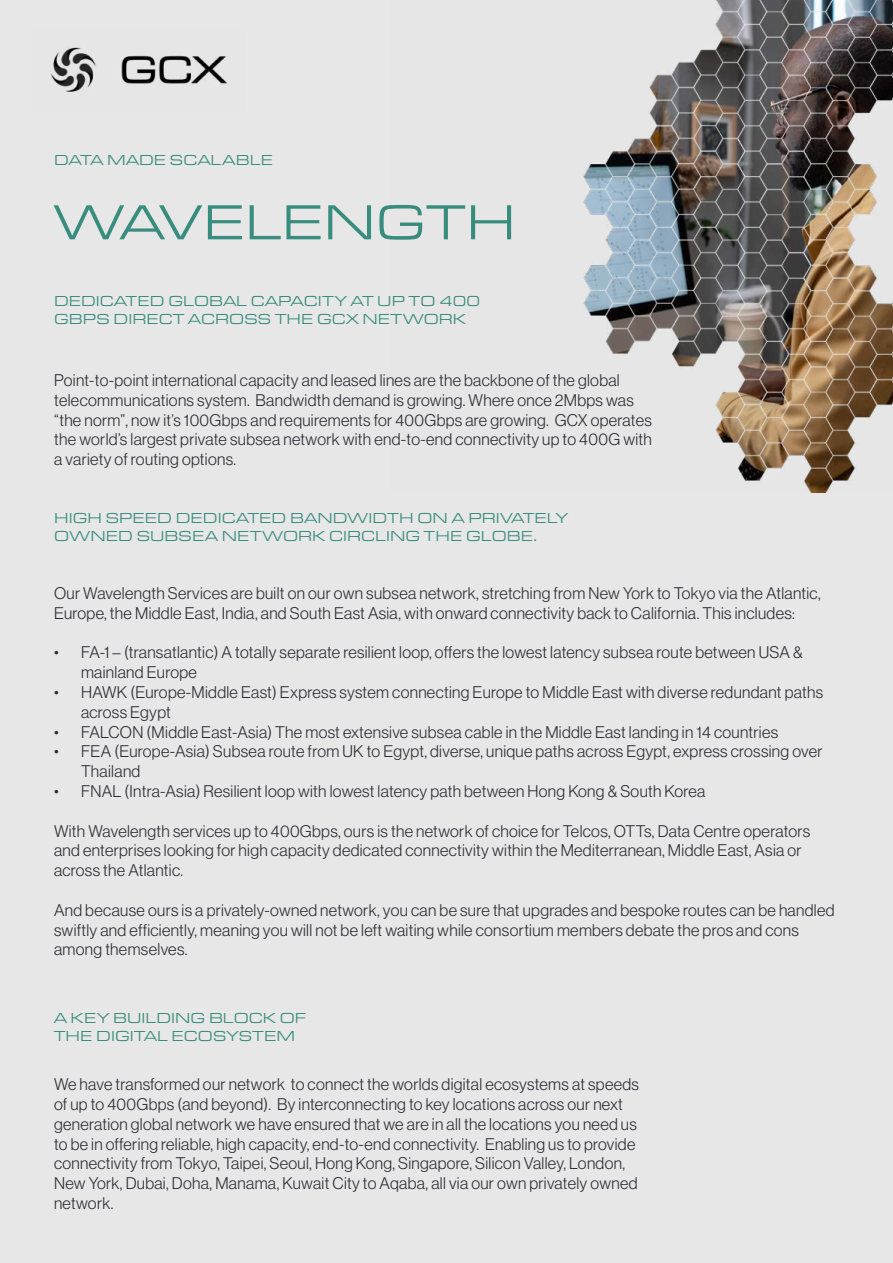
<style>
.page{position:relative;width:893px;height:1263px;background:#e7e7e7}
.page>*{position:absolute;margin:0;border:0;box-sizing:border-box;transform-origin:0 0}
.t1{font:51px "Eurostile Ext";color:#398d7e}
.t2{font:16.5px/19.8px "N Haas Grotesk DS Pro 45 Lt";letter-spacing:.02em;color:#2c2c33}
.t3{font:15px/18px "Eurostile Ext";color:#398d7e}
</style>
<div class="page">
<img style="left:50px;top:47px;width:177px;height:45px">
<img style="left:583px;top:0;width:310px;height:492px">
<p class="t3" style="left:54px;top:150px;width:220px">DATA MADE SCALABLE</p>
<h1 class="t1" style="left:54px;top:186px;width:463px">WAVELENGTH</h1>
<p class="t3" style="left:54px;top:291px;width:427px">DEDICATED GLOBAL CAPACITY AT UP TO 400<br>GBPS DIRECT ACROSS THE GCX NETWORK</p>
<p class="t2" style="left:54px;top:370px;width:599px">Point-to-point international capacity and leased lines are the backbone of the global telecommunications system. Bandwidth demand is growing. Where once 2Mbps was “the norm”, now it’s 100Gbps and requirements for 400Gbps are growing. GCX operates the world’s largest private subsea network with end-to-end connectivity up to 400G with a variety of routing options.</p>
<p class="t3" style="left:54px;top:508px;width:515px">HIGH SPEED DEDICATED BANDWIDTH ON A PRIVATELY<br>OWNED SUBSEA NETWORK CIRCLING THE GLOBE.</p>
<p class="t2" style="left:54px;top:583px;width:768px">Our Wavelength Services are built on our own subsea network, stretching from New York to Tokyo via the Atlantic,<br>Europe, the Middle East, India, and South East Asia, with onward connectivity back to California. This includes:</p>
<p class="t2" style="left:81px;top:643px;width:723px;text-indent:-27px">• FA-1 – (transatlantic) A totally separate resilient loop, offers the lowest latency subsea route between USA &amp; mainland Europe</p>
<p class="t2" style="left:81px;top:682px;width:744px;text-indent:-27px">• HAWK (Europe-Middle East) Express system connecting Europe to Middle East with diverse redundant paths across Egypt</p>
<p class="t2" style="left:54px;top:722px;width:726px">• FALCON (Middle East-Asia) The most extensive subsea cable in the Middle East landing in 14 countries</p>
<p class="t2" style="left:81px;top:742px;width:743px;text-indent:-27px">• FEA (Europe-Asia) Subsea route from UK to Egypt, diverse, unique paths across Egypt, express crossing over<br>Thailand</p>
<p class="t2" style="left:54px;top:781px;width:653px">• FNAL (Intra-Asia) Resilient loop with lowest latency path between Hong Kong &amp; South Korea</p>
<p class="t2" style="left:54px;top:821px;width:758px">With Wavelength services up to 400Gbps, ours is the network of choice for Telcos, OTTs, Data Centre operators and enterprises looking for high capacity dedicated connectivity within the Mediterranean, Middle East, Asia or across the Atlantic.</p>
<p class="t2" style="left:54px;top:900px;width:782px">And because ours is a privately-owned network, you can be sure that upgrades and bespoke routes can be handled swiftly and efficiently, meaning you will not be left waiting while consortium members debate the pros and cons among themselves.</p>
<p class="t3" style="left:54px;top:1008px;width:254px">A KEY BUILDING BLOCK OF<br>THE DIGITAL ECOSYSTEM</p>
<p class="t2" style="left:54px;top:1074px;width:586px">We have transformed our network to connect the worlds digital ecosystems at speeds of up to 400Gbps (and beyond). By interconnecting to key locations across our next generation global network we have ensured that we are in all the locations you need us to be in offering reliable, high capacity, end-to-end connectivity. Enabling us to provide connectivity from Tokyo, Taipei, Seoul, Hong Kong, Singapore, Silicon Valley, London, New York, Dubai, Doha, Manama, Kuwait City to Aqaba, all via our own privately owned network.</p>
</div>
